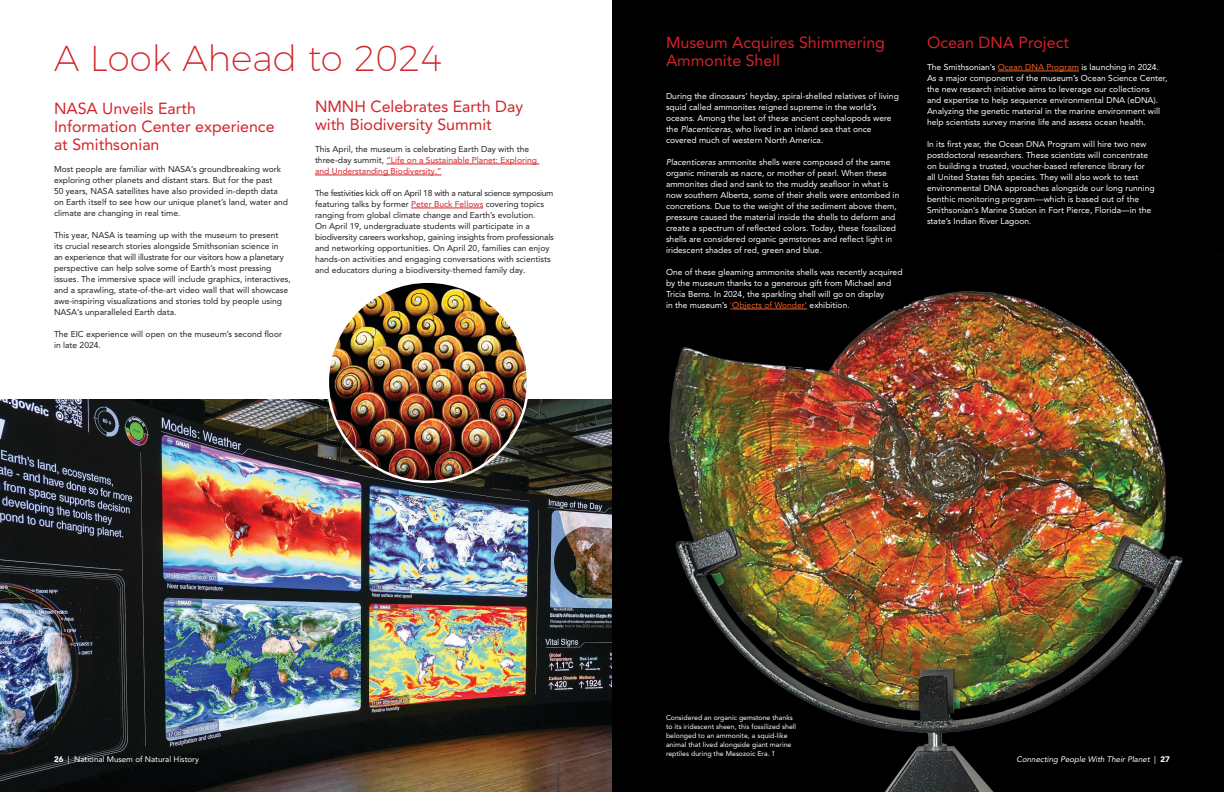
<style>
.page{position:relative;width:1224px;height:792px;background:#fff}
.page>*{position:absolute;margin:0;border:0;box-sizing:border-box;transform-origin:0 0}
.t1{font:200 36px "Montserrat";color:#d2232a}
.t2{font:16px/18px "Avenir LT Pro";color:#d2232a}
.t3{font:8.5px/11px "Avenir LT Pro";color:#fff}
.t4{font:8.5px/11px "Avenir LT Pro";color:#231f20}
.t5{font:8.5px/11px "Avenir LT Pro";color:#d2232a}
.t6{font:italic 8px "Avenir LT Pro";color:#fff}
.t7{font:8px "Avenir LT Pro";color:#fff}
.t8{font:7px/9px "Avenir LT Pro";color:#fff}
.s1{color:#231f20}
.s2{color:#d2232a}
.s3{font-style:italic}
.s4{color:#f26422}
.s5{font-weight:900}
.s6{font-style:normal}
.s7{font-weight:900;font-style:normal}
</style>
<div class="page">
<hr style="left:386px;top:164px;width:153px;height:1px;background:#d2232a">
<hr style="left:315px;top:175px;width:127px;height:1px;background:#d2232a">
<hr style="left:411px;top:208px;width:72px;height:1px;background:#d2232a">
<img style="left:0;top:399px;width:612px;height:393px">
<img style="left:612px;top:6px;width:612px;height:786px">
<hr style="left:732px;top:309px;width:75px;height:1px;background:#f26422">
<hr style="left:998px;top:71px;width:81px;height:1px;background:#f26422">
<img style="left:329px;top:283px;width:198px;height:198px;border-radius:99px">
<svg style="left:772px;top:751px;width:3px;height:5px"></svg>
<h1 class="t1" style="left:54px;top:31px;width:390px">A Look Ahead to 2024</h1>
<h2 class="t2" style="left:54px;top:99px;width:222px">NASA Unveils Earth<br>Information Center experience at Smithsonian</h2>
<p class="t4" style="left:54px;top:163px;width:236px">Most people are familiar with NASA’s groundbreaking work exploring other planets and distant stars. But for the past<br>50 years, NASA satellites have also provided in-depth data on Earth itself to see how our unique planet’s land, water and climate are changing in real time.</p>
<p class="t4" style="left:54px;top:229px;width:238px">This year, NASA is teaming up with the museum to present<br>its crucial research stories alongside Smithsonian science in<br>an experience that will illustrate for our visitors how a planetary perspective can help solve some of Earth’s most pressing issues. The immersive space will include graphics, interactives, and a sprawling, state-of-the-art video wall that will showcase awe-inspiring visualizations and stories told by people using NASA’s unparalleled Earth data.</p>
<p class="t4" style="left:54px;top:328px;width:230px">The EIC experience will open on the museum’s second floor in late 2024.</p>
<h2 class="t2" style="left:315px;top:97px;width:210px">NMNH Celebrates Earth Day with Biodiversity Summit</h2>
<p class="t5" style="left:315px;top:144px;width:224px"><span class="s1">This April, the museum is celebrating Earth Day with the three-day summit,</span> “Life on a Sustainable Planet: Exploring and Understanding Biodiversity.”</p>
<p class="t4" style="left:315px;top:188px;width:240px">The festivities kick off on April 18 with a natural science symposium featuring talks by former <span class="s2">Peter Buck Fellows</span> covering topics ranging from global climate change and Earth’s evolution.<br>On April 19, undergraduate students will participate in a biodiversity careers workshop, gaining insights from professionals and networking opportunities. On April 20, families can enjoy hands-on activities and engaging conversations with scientists and educators during a biodiversity-themed family day.</p>
<h2 class="t2" style="left:666px;top:33px;width:221px">Museum Acquires Shimmering<br>Ammonite Shell</h2>
<p class="t3" style="left:666px;top:91px;width:234px">During the dinosaurs’ heyday, spiral-shelled relatives of living squid called ammonites reigned supreme in the world’s oceans. Among the last of these ancient cephalopods were the <span class="s3">Placenticeras</span>, who lived in an inland sea that once covered much of western North America.</p>
<p class="t3" style="left:666px;top:157px;width:235px"><span class="s3">Placenticeras</span> ammonite shells were composed of the same organic minerals as nacre, or mother of pearl. When these ammonites died and sank to the muddy seafloor in what is now southern Alberta, some of their shells were entombed in concretions. Due to the weight of the sediment above them, pressure caused the material inside the shells to deform and create a spectrum of reflected colors. Today, these fossilized shells are considered organic gemstones and reflect light in iridescent shades of red, green and blue.</p>
<p class="t3" style="left:666px;top:267px;width:238px">One of these gleaming ammonite shells was recently acquired by the museum thanks to a generous gift from Michael and Tricia Berns. In 2024, the sparkling shell will go on display<br>in the museum’s <span class="s2">‘</span><span class="s4">Objects of Wonder’</span> exhibition.</p>
<h2 class="t2" style="left:927px;top:33px;width:144px">Ocean DNA Project</h2>
<p class="t3" style="left:927px;top:62px;width:242px">The Smithsonian’s <span class="s4">Ocean DNA Program</span> is launching in 2024.<br>As a major component of the museum’s Ocean Science Center, the new research initiative aims to leverage our collections<br>and expertise to help sequence environmental DNA (eDNA).<br>Analyzing the genetic material in the marine environment will help scientists survey marine life and assess ocean health.</p>
<p class="t3" style="left:927px;top:139px;width:229px">In its first year, the Ocean DNA Program will hire two new postdoctoral researchers. These scientists will concentrate on building a trusted, voucher-based reference library for all United States fish species. They will also work to test environmental DNA approaches alongside our long running benthic monitoring program—which is based out of the Smithsonian’s Marine Station in Fort Pierce, Florida—in the state’s Indian River Lagoon.</p>
<p class="t7" style="left:54px;top:754px;width:146px"><span class="s5">26</span> | National Musem of Natural History</p>
<p class="t8" style="left:666px;top:713px;width:132px">Considered an organic gemstone thanks to its iridescent sheen, this fossilized shell belonged to an ammonite, a squid-like animal that lived alongside giant marine reptiles during the Mesozoic Era.</p>
<p class="t6" style="left:1016px;top:754px;width:155px">Connecting People With Their Planet <span class="s6">|</span> <span class="s7">27</span></p>
</div>
